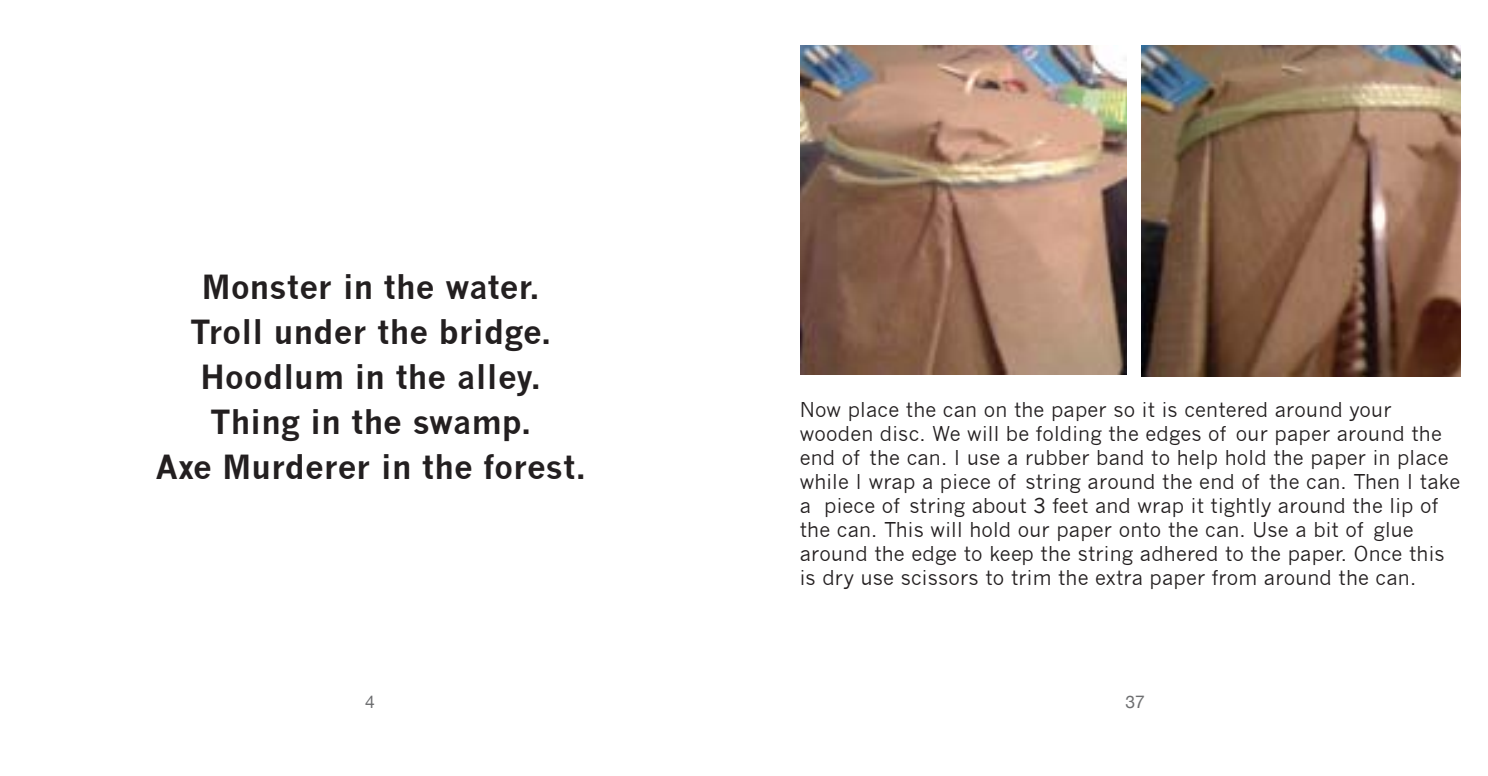
<style>
.page{position:relative;width:1488px;height:776px;background:#fff}
.page>*{position:absolute;margin:0;border:0;box-sizing:border-box;transform-origin:0 0}
.t1{font:700 32.5px/45px "News Gothic";letter-spacing:.01em;color:#231f20;text-align:center}
.t2{font:20px/24px "News Gothic";letter-spacing:.01em;color:#231f20}
.t3{font:17.5px "Helvetica Neue";color:#6d6e70}
</style>
<div class="page">
<img style="left:800px;top:45px;width:326px;height:329px">
<img style="left:1142px;top:45px;width:318px;height:331px">
<h1 class="t1" style="left:156px;top:264px;width:432px">Monster in the water.<br>Troll under the bridge.<br>Hoodlum in the alley.<br>Thing in the swamp.<br>Axe Murderer in the forest.</h1>
<p class="t3" style="left:365px;top:691px;width:11px">4</p>
<p class="t2" style="left:800px;top:397px;width:662px">Now place the can on the paper so it is centered around your wooden disc. We will be folding the edges of our paper around the end of the can. I use a rubber band to help hold the paper in place while I wrap a piece of string around the end of the can. Then I take a piece of string about 3 feet and wrap it tightly around the lip of the can. This will hold our paper onto the can. Use a bit of glue around the edge to keep the string adhered to the paper. Once this is dry use scissors to trim the extra paper from around the can.</p>
<p class="t3" style="left:1125px;top:691px;width:21px">37</p>
</div>
